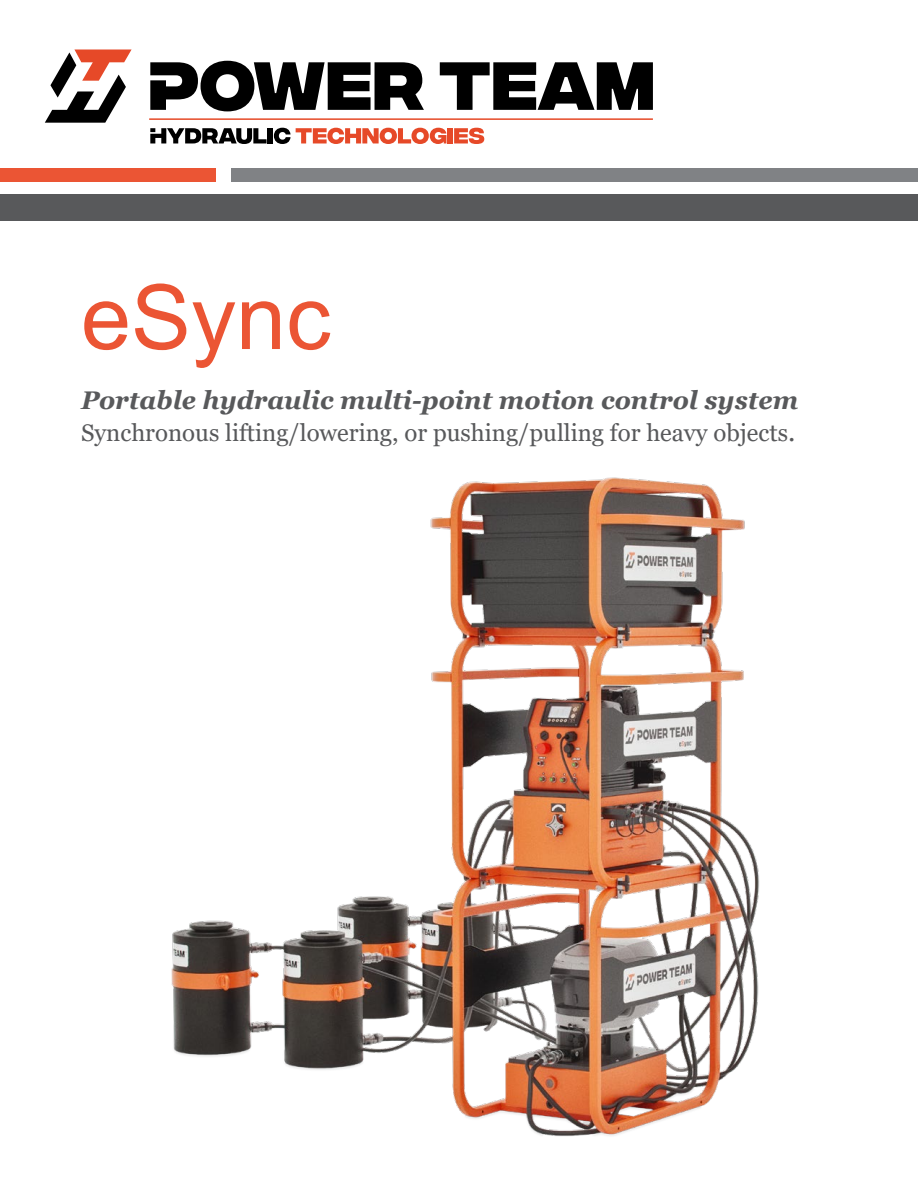
<style>
.page{position:relative;width:918px;height:1188px;background:#fff}
.page>*{position:absolute;margin:0;border:0;box-sizing:border-box;transform-origin:0 0}
.Cover_Subhead__Noto_Serif_Bold_18_22{font:90px "Arial";color:#eb5534}
.Cover_Subhead__Noto_Serif_Bold_18_22-2{font:italic 700 25.5px "Georgia";color:#58595b}
.Cover_Subhead__Noto_Serif_Bold_18_22-3{font:24px "Georgia";color:#58595b}
.s1{font-size:27px}
</style>
<div class="page">
<svg style="left:45px;top:50px;width:87px;height:73px"></svg>
<svg style="left:440px;top:62px;width:213px;height:48px"></svg>
<svg style="left:150px;top:61px;width:274px;height:50px"></svg>
<hr style="left:149px;top:118px;width:504px;height:2px;background:#e64927">
<svg style="left:150px;top:128px;width:117px;height:16px"></svg>
<div style="left:268px;top:128px;width:5px;height:15px;background:#000"></div>
<svg style="left:274px;top:128px;width:172px;height:16px"></svg>
<div style="left:448px;top:128px;width:5px;height:15px;background:#e64928"></div>
<svg style="left:454px;top:128px;width:30px;height:16px"></svg>
<div style="left:0;top:194px;width:918px;height:27px;background:#58595b"></div>
<div style="left:232px;top:168px;width:686px;height:13px;background:#808285"></div>
<div style="left:0;top:168px;width:216px;height:13px;background:#eb5534"></div>
<img style="left:171px;top:477px;width:589px;height:659px">
<p class="Cover_Subhead__Noto_Serif_Bold_18_22" style="left:81px;top:255px;width:252px">eSync</p>
<p class="Cover_Subhead__Noto_Serif_Bold_18_22-2" style="left:81px;top:384px;width:719px">Portable hydraulic multi-point motion control system</p>
<p class="Cover_Subhead__Noto_Serif_Bold_18_22-3" style="left:81px;top:418px;width:716px">Synchronous lifting/lowering, or pushing/pulling for heavy objects<span class="s1">.</span></p>
</div>
